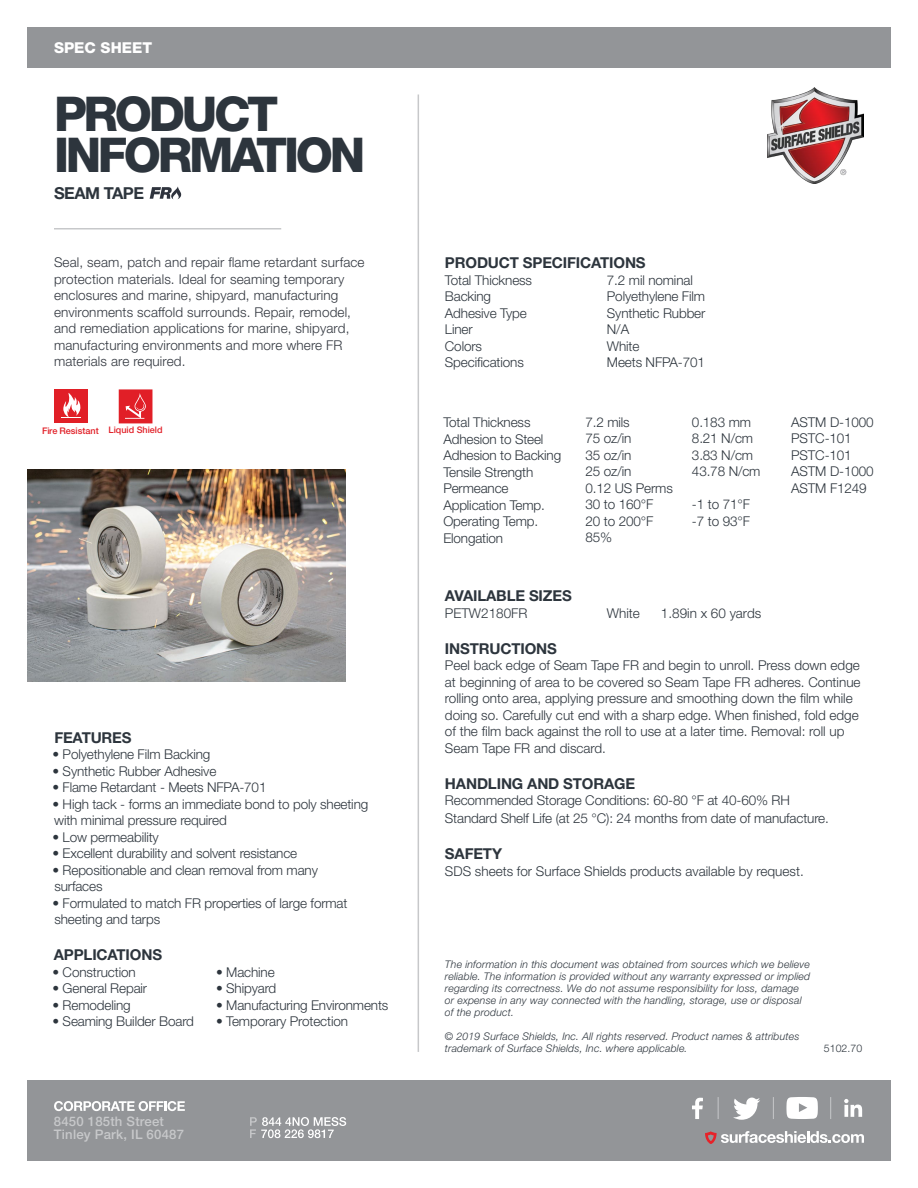
<style>
.page{position:relative;width:918px;height:1188px;background:#fff}
.page>*{position:absolute;margin:0;border:0;box-sizing:border-box;transform-origin:0 0}
.t1{font:800 48px/40.5px "Helvetica Neue";letter-spacing:-.07em;color:#2d353d}
.t2{font:700 16.5px "Helvetica Neue";letter-spacing:-.03em;color:#2d353d}
.t3{font:700 15px "Helvetica Neue";letter-spacing:-.01em;color:#2d353d}
.t4{font:800 15px "Helvetica Neue";color:#fff}
.t5{font:300 13.5px/16.5px "Helvetica Neue";letter-spacing:-.01em;color:#2d353d}
.t6{font:300 13.5px/16.5px "Helvetica Neue";letter-spacing:.01em;color:#32373f}
.t7{font:500 13.2px/13.5px "Helvetica Neue";letter-spacing:.015em;color:#c7c8ca}
.t8{font:italic 300 10.5px/12px "Helvetica Neue";letter-spacing:.015em;color:#2d353d}
.t9{font:300 10.5px "Helvetica Neue";letter-spacing:.01em;color:#2d353d}
.t10{font:500 9.15px "Helvetica Neue";color:#e11f27}
.t11{font:500 9px "Helvetica Neue";color:#e11f27}
</style>
<div class="page">
<div style="left:27px;top:27px;width:864px;height:41px;background:#939598"></div>
<div style="left:27px;top:1080px;width:864px;height:81px;background:#939598"></div>
<hr style="left:54px;top:228px;width:227px;height:2px;background:#c7c8ca">
<img style="left:768px;top:87px;width:96px;height:96px">
<svg style="left:705px;top:1131px;width:159px;height:13px"></svg>
<svg style="left:692px;top:1098px;width:11px;height:21px"></svg>
<svg style="left:844px;top:1099px;width:18px;height:18px"></svg>
<svg style="left:786px;top:1097px;width:32px;height:22px"></svg>
<svg style="left:733px;top:1098px;width:27px;height:22px"></svg>
<svg style="left:718px;top:1097px;width:1px;height:22px"></svg>
<svg style="left:773px;top:1097px;width:1px;height:22px"></svg>
<svg style="left:830px;top:1097px;width:1px;height:22px"></svg>
<svg style="left:54px;top:1101px;width:131px;height:10px"></svg>
<svg style="left:250px;top:1117px;width:96px;height:21px"></svg>
<hr style="left:418px;top:94px;width:1px;height:958px;background:#c7c8ca">
<svg style="left:119px;top:389px;width:33px;height:34px"></svg>
<img style="left:27px;top:469px;width:319px;height:213px">
<div style="left:54px;top:389px;width:34px;height:34px;background:#e11f27"></div>
<svg style="left:62px;top:393px;width:19px;height:25px"></svg>
<svg style="left:150px;top:186px;width:32px;height:13px"></svg>
<p class="t4" style="left:54px;top:39px;width:100px">SPEC SHEET</p>
<h1 class="t1" style="left:54px;top:94px;width:313px">PRODUCT<br>INFORMATION</h1>
<p class="t2" style="left:54px;top:183px;width:92px">SEAM TAPE</p>
<p class="t6" style="left:54px;top:254px;width:312px">Seal, seam, patch and repair flame retardant surface protection materials. Ideal for seaming temporary enclosures and marine, shipyard, manufacturing environments scaffold surrounds. Repair, remodel, and remediation applications for marine, shipyard, manufacturing environments and more where FR materials are required.</p>
<p class="t10" style="left:42px;top:425px;width:58px">Fire Resistant</p>
<p class="t11" style="left:109px;top:425px;width:56px">Liquid Shield</p>
<p class="t3" style="left:54px;top:728px;width:79px">FEATURES</p>
<p class="t5" style="left:52px;top:746px;width:160px">• Polyethylene Film Backing</p>
<p class="t5" style="left:52px;top:762px;width:166px">• Synthetic Rubber Adhesive</p>
<p class="t5" style="left:52px;top:779px;width:216px">• Flame Retardant - Meets NFPA-701</p>
<p class="t5" style="left:52px;top:795px;width:317px">• High tack - forms an immediate bond to poly sheeting with minimal pressure required</p>
<p class="t5" style="left:52px;top:828px;width:108px">• Low permeability</p>
<p class="t5" style="left:52px;top:845px;width:246px">• Excellent durability and solvent resistance</p>
<p class="t5" style="left:52px;top:861px;width:267px">• Repositionable and clean removal from many surfaces</p>
<p class="t5" style="left:52px;top:894px;width:297px">• Formulated to match FR properties of large format sheeting and tarps</p>
<p class="t3" style="left:54px;top:946px;width:110px">APPLICATIONS</p>
<p class="t5" style="left:52px;top:963px;width:85px">• Construction</p>
<p class="t5" style="left:216px;top:963px;width:60px">• Machine</p>
<p class="t5" style="left:52px;top:980px;width:96px">• General Repair</p>
<p class="t5" style="left:216px;top:980px;width:62px">• Shipyard</p>
<p class="t5" style="left:52px;top:996px;width:80px">• Remodeling</p>
<p class="t5" style="left:216px;top:996px;width:174px">• Manufacturing Environments</p>
<p class="t5" style="left:52px;top:1013px;width:143px">• Seaming Builder Board</p>
<p class="t5" style="left:216px;top:1013px;width:133px">• Temporary Protection</p>
<p class="t7" style="left:54px;top:1114px;width:132px">8450 185th Street<br>Tinley Park, IL 60487</p>
<p class="t3" style="left:445px;top:254px;width:202px">PRODUCT SPECIFICATIONS</p>
<p class="t5" style="left:445px;top:271px;width:89px">Total Thickness</p>
<p class="t5" style="left:607px;top:271px;width:87px">7.2 mil nominal</p>
<p class="t5" style="left:445px;top:288px;width:48px">Backing</p>
<p class="t5" style="left:607px;top:288px;width:100px">Polyethylene Film</p>
<p class="t5" style="left:445px;top:304px;width:83px">Adhesive Type</p>
<p class="t5" style="left:607px;top:304px;width:100px">Synthetic Rubber</p>
<p class="t5" style="left:445px;top:321px;width:29px">Liner</p>
<p class="t5" style="left:607px;top:321px;width:24px">N/A</p>
<p class="t5" style="left:445px;top:337px;width:39px">Colors</p>
<p class="t5" style="left:607px;top:337px;width:34px">White</p>
<p class="t5" style="left:445px;top:354px;width:80px">Specifications</p>
<p class="t5" style="left:607px;top:354px;width:100px">Meets NFPA-701</p>
<p class="t5" style="left:443px;top:414px;width:119px">Total Thickness<br>Adhesion to Steel<br>Adhesion to Backing<br>Tensile Strength<br>Permeance<br>Application Temp.<br>Operating Temp.<br>Elongation</p>
<p class="t5" style="left:585px;top:414px;width:89px">7.2 mils<br>75 oz/in<br>35 oz/in<br>25 oz/in<br>0.12 US Perms<br>30 to 160°F<br>20 to 200°F<br>85%</p>
<p class="t5" style="left:692px;top:414px;width:70px">0.183 mm<br>8.21 N/cm<br>3.83 N/cm<br>43.78 N/cm</p>
<p class="t5" style="left:692px;top:496px;width:59px">-1 to 71°F -7 to 93°F</p>
<p class="t5" style="left:791px;top:414px;width:84px">ASTM D-1000<br>PSTC-101<br>PSTC-101<br>ASTM D-1000<br>ASTM F1249</p>
<p class="t3" style="left:445px;top:587px;width:128px">AVAILABLE SIZES</p>
<p class="t5" style="left:445px;top:604px;width:84px">PETW2180FR</p>
<p class="t5" style="left:607px;top:604px;width:34px">White</p>
<p class="t5" style="left:661px;top:604px;width:102px">1.89in x 60 yards</p>
<p class="t3" style="left:445px;top:639px;width:113px">INSTRUCTIONS</p>
<p class="t5" style="left:445px;top:657px;width:417px">Peel back edge of Seam Tape FR and begin to unroll. Press down edge at beginning of area to be covered so Seam Tape FR adheres. Continue rolling onto area, applying pressure and smoothing down the film while doing so. Carefully cut end with a sharp edge. When finished, fold edge of the film back against the roll to use at a later time. Removal: roll up Seam Tape FR and discard.</p>
<p class="t3" style="left:445px;top:774px;width:192px">HANDLING AND STORAGE</p>
<p class="t5" style="left:445px;top:791px;width:385px;line-height:18px">Recommended Storage Conditions: 60-80 °F at 40-60% RH<br>Standard Shelf Life (at 25 °C): 24 months from date of manufacture.</p>
<p class="t3" style="left:445px;top:845px;width:59px">SAFETY</p>
<p class="t5" style="left:445px;top:862px;width:360px">SDS sheets for Surface Shields products available by request.</p>
<p class="t8" style="left:445px;top:958px;width:367px">The information in this document was obtained from sources which we believe reliable. The information is provided without any warranty expressed or implied regarding its correctness. We do not assume responsibility for loss, damage or expense in any way connected with the handling, storage, use or disposal of the product.</p>
<p class="t8" style="left:445px;top:1030px;width:356px">© 2019 Surface Shields, Inc. All rights reserved. Product names &amp; attributes trademark of Surface Shields, Inc. where applicable.</p>
<p class="t9" style="left:824px;top:1042px;width:40px">5102.70</p>
</div>
